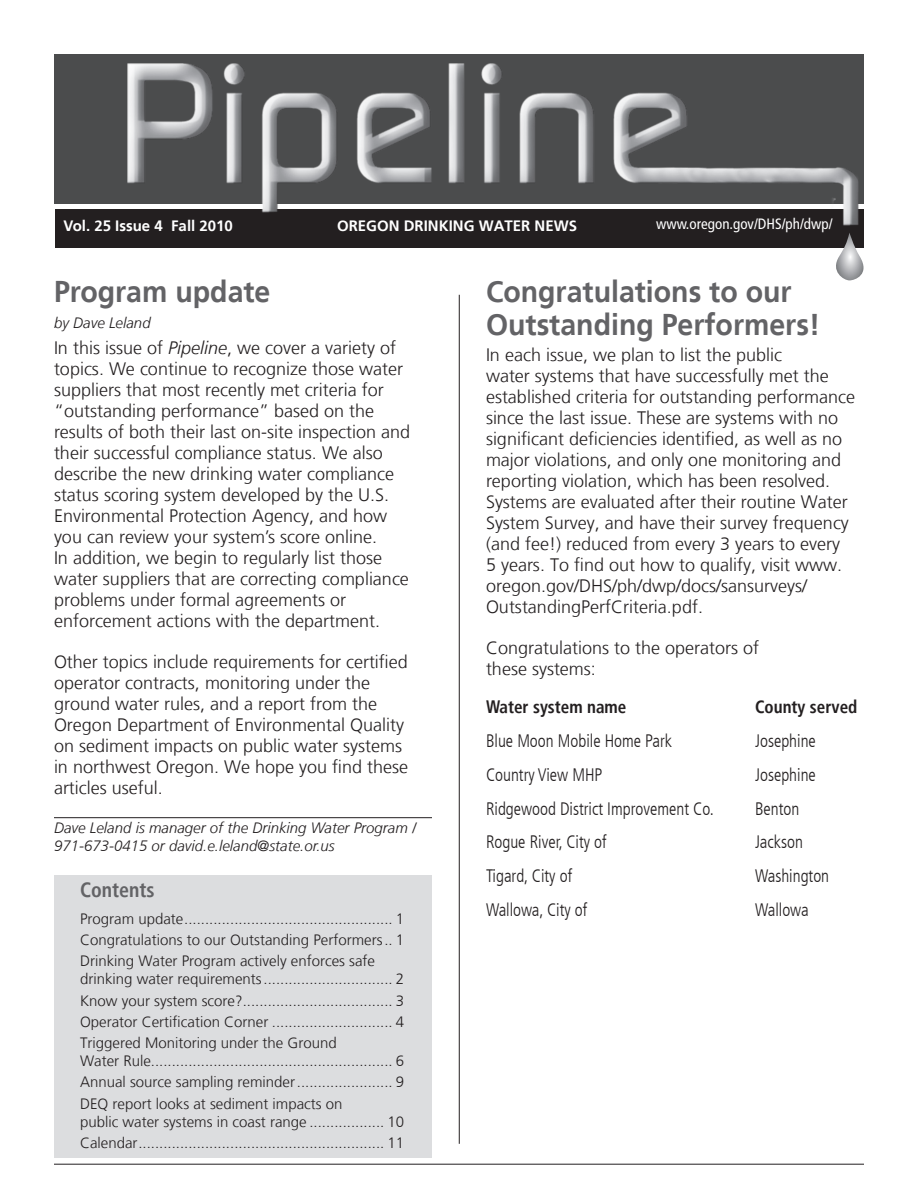
<style>
.page{position:relative;width:918px;height:1188px;background:#fff}
.page>*{position:absolute;margin:0;border:0;box-sizing:border-box;transform-origin:0 0}
.head{font:700 30px/33px "Frutiger LT";color:#636366;scale:.95 1}
.sub_1{font:700 condensed 21px "Frutiger LT";color:#636366;scale:.95 1}
.body{font:300 18px/21px "Frutiger LT";color:#231f20}
.sub_2{font:300 condensed 18px "Frutiger LT";color:#231f20;scale:.95 1}
.sub_2-2{font:700 condensed 18px "Frutiger LT";color:#231f20;scale:.95 1}
.TOC_body_text{font:300 15px/18px "Frutiger LT";color:#231f20}
.author{font:italic 300 15px/18px "Frutiger LT";color:#231f20}
.all_caps_reverse_lef{font:700 15px "Frutiger LT";color:#fff}
.all_caps_reverse_lef-2{font:condensed 15px "Frutiger LT";color:#fff}
.s1{font-style:italic}
</style>
<div class="page">
<div style="left:54px;top:54px;width:810px;height:149px;background:#4b4c4d"></div>
<div style="left:55px;top:209px;width:809px;height:39px;background:#231f20"></div>
<img style="left:127px;top:63px;width:732px;height:162px">
<svg style="left:836px;top:233px;width:28px;height:47px"></svg>
<div style="left:55px;top:875px;width:377px;height:282px;background:#dcdddf"></div>
<hr style="left:54px;top:1164px;width:810px;height:1px;background:#231f20">
<hr style="left:459px;top:295px;width:1px;height:849px;background:#231f20">
<hr style="left:54px;top:817px;width:378px;height:1px;background:#231f20">
<p class="all_caps_reverse_lef" style="left:64px;top:217px;width:171px">Vol. 25 Issue 4 Fall 2010</p>
<p class="all_caps_reverse_lef" style="left:337px;top:217px;width:12px">OREGON</p>
<p class="all_caps_reverse_lef" style="left:404px;top:217px;width:21px">DRINKING</p>
<p class="all_caps_reverse_lef" style="left:479px;top:217px;width:26px">WATER</p>
<p class="all_caps_reverse_lef" style="left:535px;top:217px;width:44px">NEWS</p>
<p class="all_caps_reverse_lef-2" style="left:656px;top:215px;width:178px">www.oregon.gov/DHS/ph/dwp/</p>
<p class="head" style="left:54px;top:276px;width:229px">Program update</p>
<p class="author" style="left:54px;top:314px;width:98px">by Dave Leland</p>
<p class="body" style="left:54px;top:338px;width:358px">In this issue of <span class="s1">Pipeline</span>, we cover a variety of topics. We continue to recognize those water suppliers that most recently met criteria for “outstanding performance” based on the results of both their last on-site inspection and their successful compliance status. We also describe the new drinking water compliance status scoring system developed by the U.S.<br>Environmental Protection Agency, and how you can review your system’s score online.<br>In addition, we begin to regularly list those water suppliers that are correcting compliance problems under formal agreements or enforcement actions with the department.</p>
<p class="body" style="left:54px;top:651px;width:356px">Other topics include requirements for certified operator contracts, monitoring under the ground water rules, and a report from the Oregon Department of Environmental Quality on sediment impacts on public water systems in northwest Oregon. We hope you find these articles useful.</p>
<p class="author" style="left:54px;top:819px;width:364px">Dave Leland is manager of the Drinking Water Program /<br>971-673-0415 or david.e.leland@state.or.us</p>
<p class="sub_1" style="left:80px;top:877px;width:80px">Contents</p>
<p class="TOC_body_text" style="left:80px;top:910px;width:325px">Program update.................................................. 1</p>
<p class="TOC_body_text" style="left:80px;top:931px;width:325px">Congratulations to our Outstanding Performers.. 1</p>
<p class="TOC_body_text" style="left:80px;top:952px;width:325px">Drinking Water Program actively enforces safe drinking water requirements............................... 2</p>
<p class="TOC_body_text" style="left:80px;top:992px;width:325px">Know your system score?.................................... 3</p>
<p class="TOC_body_text" style="left:80px;top:1013px;width:325px">Operator Certification Corner ............................. 4</p>
<p class="TOC_body_text" style="left:80px;top:1034px;width:325px">Triggered Monitoring under the Ground<br>Water Rule.......................................................... 6</p>
<p class="TOC_body_text" style="left:80px;top:1073px;width:325px">Annual source sampling reminder....................... 9</p>
<p class="TOC_body_text" style="left:80px;top:1095px;width:326px">DEQ report looks at sediment impacts on<br>public water systems in coast range .................. 10</p>
<p class="TOC_body_text" style="left:80px;top:1134px;width:326px">Calendar........................................................... 11</p>
<p class="head" style="left:486px;top:275px;width:353px">Congratulations to our<br>Outstanding Performers!</p>
<p class="body" style="left:486px;top:345px;width:371px">In each issue, we plan to list the public<br>water systems that have successfully met the established criteria for outstanding performance since the last issue. These are systems with no significant deficiencies identified, as well as no major violations, and only one monitoring and reporting violation, which has been resolved.<br>Systems are evaluated after their routine Water System Survey, and have their survey frequency (and fee!) reduced from every 3 years to every<br>5 years. To find out how to qualify, visit www. oregon.gov/DHS/ph/dwp/docs/sansurveys/ OutstandingPerfCriteria.pdf.</p>
<p class="body" style="left:486px;top:637px;width:275px">Congratulations to the operators of these systems:</p>
<p class="sub_2-2" style="left:486px;top:697px;width:149px">Water system name</p>
<p class="sub_2-2" style="left:755px;top:697px;width:109px">County served</p>
<p class="sub_2" style="left:486px;top:731px;width:198px">Blue Moon Mobile Home Park</p>
<p class="sub_2" style="left:755px;top:731px;width:66px">Josephine</p>
<p class="sub_2" style="left:486px;top:765px;width:124px">Country View MHP</p>
<p class="sub_2" style="left:755px;top:765px;width:66px">Josephine</p>
<p class="sub_2" style="left:486px;top:798px;width:241px">Ridgewood District Improvement Co.</p>
<p class="sub_2" style="left:755px;top:798px;width:48px">Benton</p>
<p class="sub_2" style="left:486px;top:832px;width:129px">Rogue River, City of</p>
<p class="sub_2" style="left:755px;top:832px;width:52px">Jackson</p>
<p class="sub_2" style="left:486px;top:866px;width:92px">Tigard, City of</p>
<p class="sub_2" style="left:755px;top:866px;width:80px">Washington</p>
<p class="sub_2" style="left:486px;top:900px;width:108px">Wallowa, City of</p>
<p class="sub_2" style="left:755px;top:900px;width:58px">Wallowa</p>
</div>
